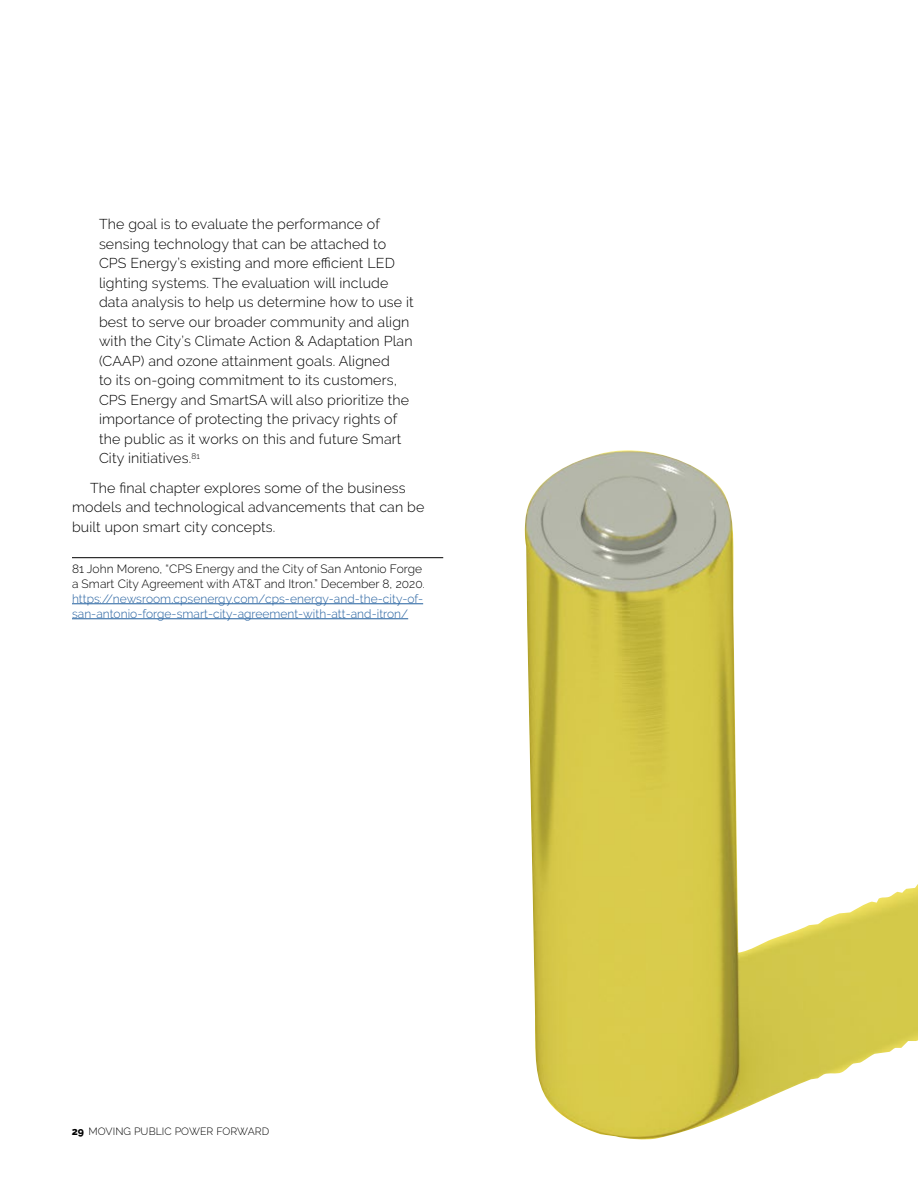
<style>
.page{position:relative;width:918px;height:1188px;background:#fff}
.page>*{position:absolute;margin:0;border:0;box-sizing:border-box;transform-origin:0 0}
.Body_text{font:300 14.25px/19.5px "Raleway";letter-spacing:.01em;color:#000}
.First_Footonte{font:300 12px/15px "Raleway";letter-spacing:.005em;color:#215e9e}
.Folio{font:300 10.5px "Raleway";letter-spacing:.01em;color:#000}
.s1{color:#000}
.s2{font-weight:800}
</style>
<div class="page">
<hr style="left:72px;top:557px;width:371px;height:1px;background:#000">
<hr style="left:72px;top:603px;width:351px;height:1px;background:#215e9e">
<hr style="left:72px;top:618px;width:336px;height:1px;background:#215e9e">
<img style="left:524px;top:450px;width:394px;height:690px">
<p class="Body_text" style="left:99px;top:215px;width:316px">The goal is to evaluate the performance of sensing technology that can be attached to CPS Energy’s existing and more efficient LED lighting systems. The evaluation will include data analysis to help us determine how to use it best to serve our broader community and align with the City’s Climate Action &amp; Adaptation Plan (CAAP) and ozone attainment goals. Aligned<br>to its on-going commitment to its customers, CPS Energy and SmartSA will also prioritize the importance of protecting the privacy rights of the public as it works on this and future Smart City initiatives.<sup>81</sup></p>
<p class="Body_text" style="left:72px;top:478px;width:354px;text-indent:18px">The final chapter explores some of the business models and technological advancements that can be built upon smart city concepts.</p>
<p class="First_Footonte" style="left:72px;top:561px;width:354px"><span class="s1">81 John Moreno, “CPS Energy and the City of San Antonio Forge a Smart City Agreement with AT&amp;T and Itron.” December 8, 2020. </span>https://newsroom.cpsenergy.com/cps-energy-and-the-city-of&shy;san-antonio-forge-smart-city-agreement-with-att-and-itron/</p>
<p class="Folio" style="left:72px;top:1125px;width:199px"><span class="s2">29</span> MOVING PUBLIC POWER FORWARD</p>
</div>
